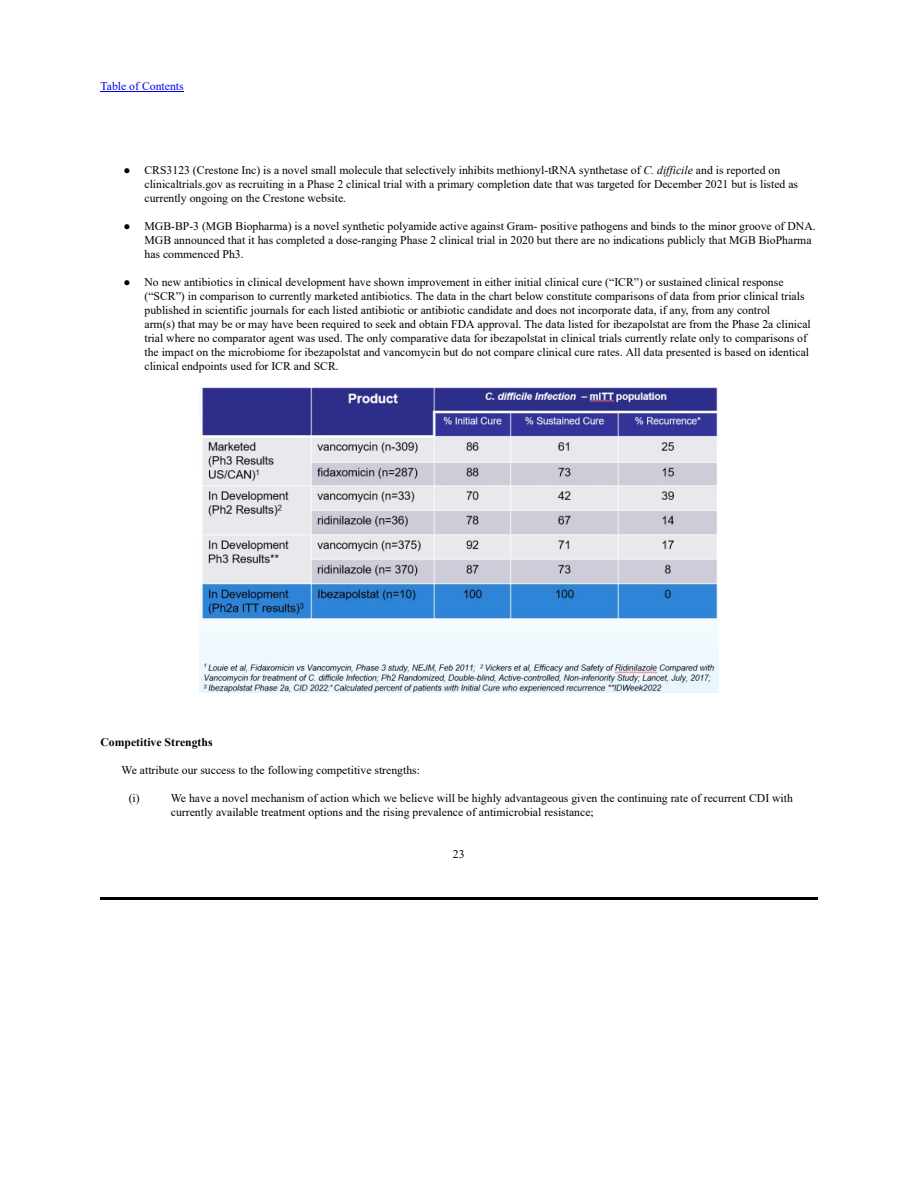
<style>
.page{position:relative;width:918px;height:1188px;background:#fff}
.page>*{position:absolute;margin:0;border:0;box-sizing:border-box;transform-origin:0 0}
.t1{font:11.7px/14.1px "Times New Roman";color:#000}
.t2{font:700 11.7px "Times New Roman";color:#000}
.t3{font:11.7px "Times New Roman";color:#00e}
.s1{font-style:italic}
</style>
<div class="page">
<hr style="left:100px;top:897px;width:717px;height:3px;background:#000">
<hr style="left:101px;top:91px;width:83px;height:1px;background:#00e">
<img style="left:200px;top:388px;width:518px;height:305px">
<p class="t3" style="left:101px;top:78px;width:85px">Table of Contents</p>
<p class="t1" style="left:144px;top:162px;width:655px;text-indent:-21px">● CRS3123 (Crestone Inc) is a novel small molecule that selectively inhibits methionyl-tRNA synthetase of <span class="s1">C. difficile</span> and is reported on clinicaltrials.gov as recruiting in a Phase 2 clinical trial with a primary completion date that was targeted for December 2021 but is listed as currently ongoing on the Crestone website.</p>
<p class="t1" style="left:144px;top:218px;width:673px;text-indent:-21px">● MGB-BP-3 (MGB Biopharma) is a novel synthetic polyamide active against Gram- positive pathogens and binds to the minor groove of DNA.<br>MGB announced that it has completed a dose-ranging Phase 2 clinical trial in 2020 but there are no indications publicly that MGB BioPharma has commenced Ph3.</p>
<p class="t1" style="left:144px;top:275px;width:668px;text-indent:-21px">● No new antibiotics in clinical development have shown improvement in either initial clinical cure (“ICR”) or sustained clinical response (“SCR”) in comparison to currently marketed antibiotics. The data in the chart below constitute comparisons of data from prior clinical trials published in scientific journals for each listed antibiotic or antibiotic candidate and does not incorporate data, if any, from any control<br>arm(s) that may be or may have been required to seek and obtain FDA approval. The data listed for ibezapolstat are from the Phase 2a clinical trial where no comparator agent was used. The only comparative data for ibezapolstat in clinical trials currently relate only to comparisons of the impact on the microbiome for ibezapolstat and vancomycin but do not compare clinical cure rates. All data presented is based on identical clinical endpoints used for ICR and SCR.</p>
<p class="t2" style="left:101px;top:733px;width:114px">Competitive Strengths</p>
<p class="t1" style="left:122px;top:762px;width:300px">We attribute our success to the following competitive strengths:</p>
<p class="t1" style="left:129px;top:791px;width:13px">(i)</p>
<p class="t1" style="left:171px;top:791px;width:624px">We have a novel mechanism of action which we believe will be highly advantageous given the continuing rate of recurrent CDI with currently available treatment options and the rising prevalence of antimicrobial resistance;</p>
<p class="t1" style="left:453px;top:847px;width:13px">23</p>
</div>
